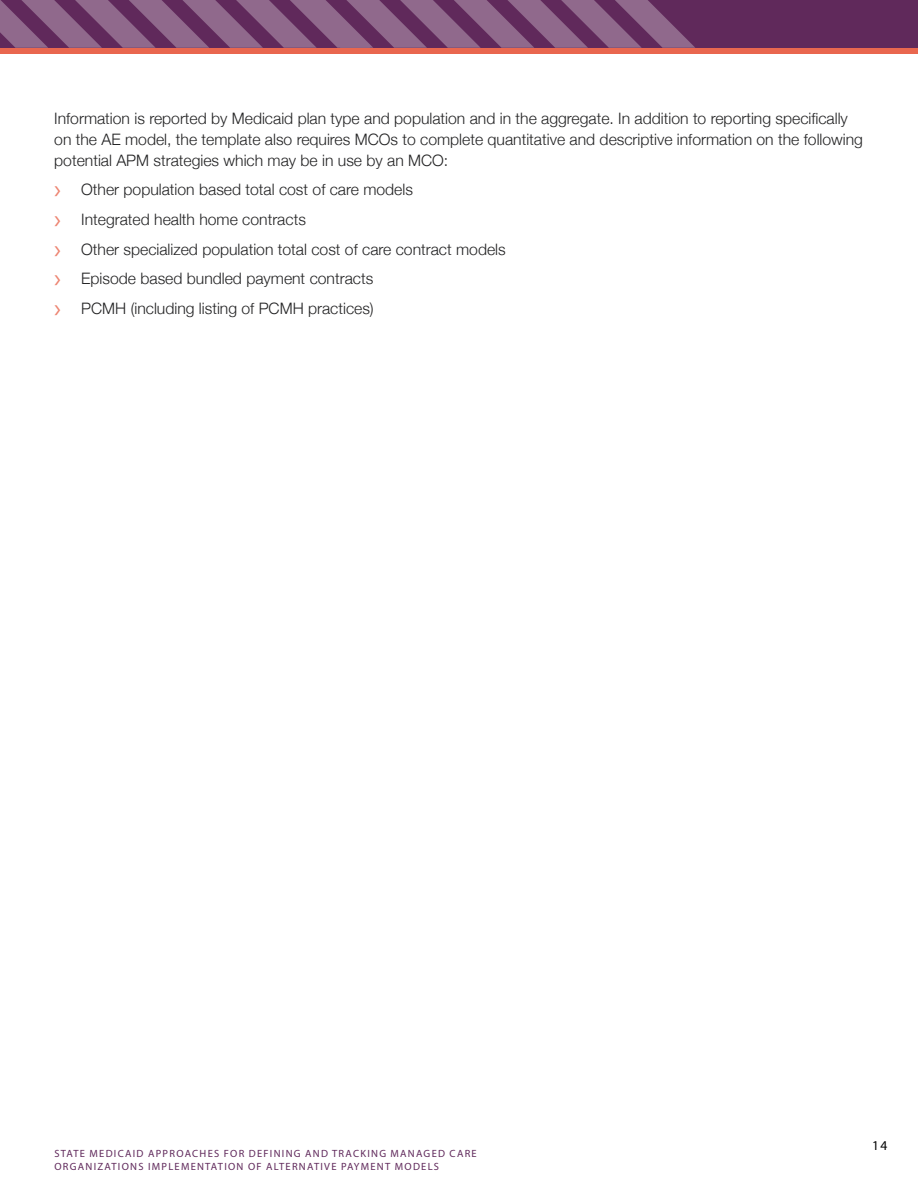
<style>
.page{position:relative;width:918px;height:1188px;background:#fff}
.page>*{position:absolute;margin:0;border:0;box-sizing:border-box;transform-origin:0 0}
.t1{font:300 15.75px/29.7px "Helvetica Neue";color:#222223}
.t2{font:13.5px "Myriad Pro";color:#000}
.t3{font:10.5px/12.6px "Myriad Pro";letter-spacing:.12em;color:#60295b}
.s1{font-family:"Myriad Pro";font-weight:400;font-size:27px;color:#ed8572}
</style>
<div class="page">
<div style="left:0;top:0;width:918px;height:49px;background:#60295b"></div>
<div style="left:0;top:48px;width:918px;height:5px;background:#e9674f"></div>
<svg style="left:0;top:0;width:695px;height:48px"></svg>
<p class="t1" style="left:54px;top:107px;width:810px;line-height:21px">Information is reported by Medicaid plan type and population and in the aggregate. In addition to reporting specifically on the AE model, the template also requires MCOs to complete quantitative and descriptive information on the following potential APM strategies which may be in use by an MCO:</p>
<p class="t1" style="left:54px;top:174px;width:453px"><span class="s1">›</span> Other population based total cost of care models<br><span class="s1">›</span> Integrated health home contracts<br><span class="s1">›</span> Other specialized population total cost of care contract models <span class="s1">›</span> Episode based bundled payment contracts<br><span class="s1">›</span> PCMH (including listing of PCMH practices)</p>
<p class="t3" style="left:54px;top:1147px;width:424px">STATE MEDICAID APPROACHES FOR DEFINING AND TRACKING MANAGED CARE<br>ORGANIZATIONS IMPLEMENTATION OF ALTERNATIVE PAYMENT MODELS</p>
<p class="t2" style="left:872px;top:1137px;width:17px">14</p>
</div>
